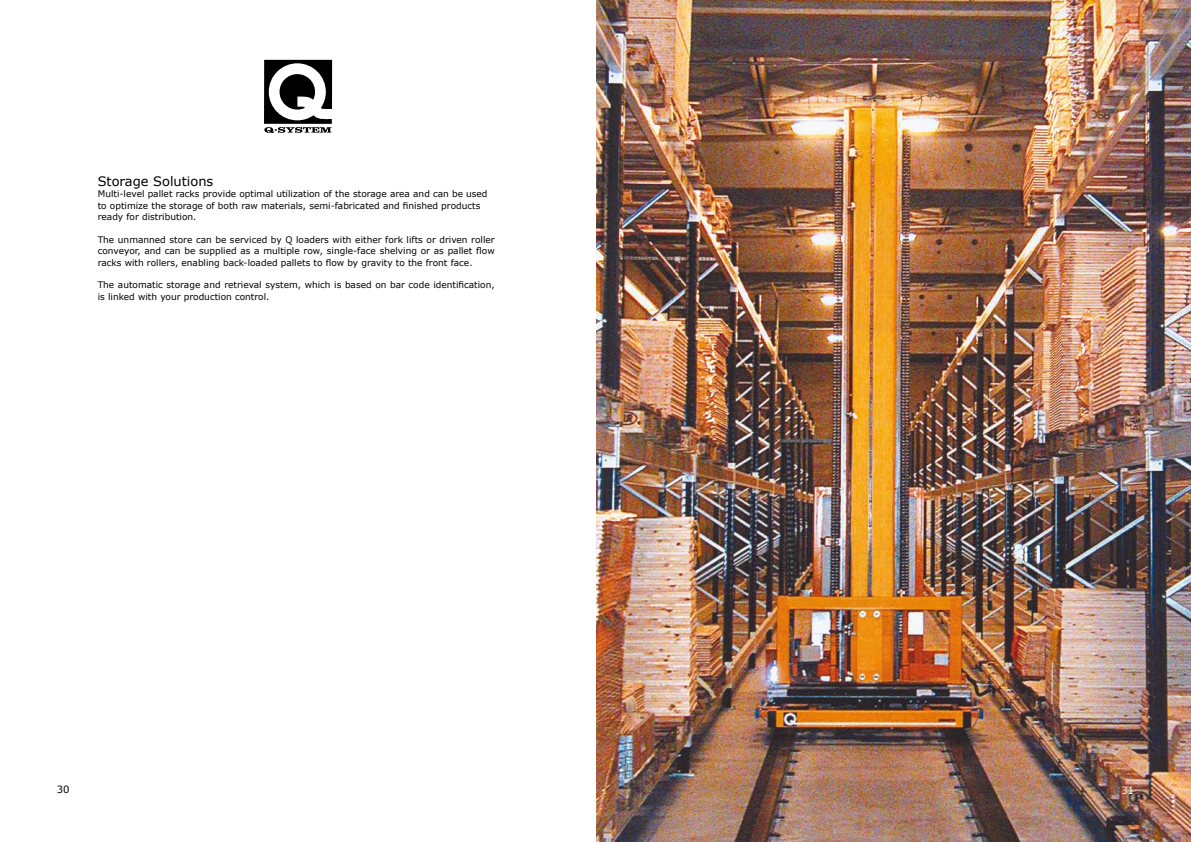
<style>
.page{position:relative;width:1191px;height:842px;background:#fff}
.page>*{position:absolute;margin:0;border:0;box-sizing:border-box;transform-origin:0 0}
.t1{font:13px "Verdana";color:#000}
.t2{font:10px "Verdana";color:#000}
.t3{font:10px "Verdana";color:#fff}
.t4{font:9px/11.4px "Verdana";color:#000}
</style>
<div class="page">
<img style="left:596px;top:0;width:595px;height:842px">
<div style="left:262px;top:58px;width:72px;height:77px;background:linear-gradient(to bottom,#e5e5e5,#fff)"></div>
<svg style="left:264px;top:60px;width:68px;height:73px"></svg>
<h1 class="t1" style="left:98px;top:173px;width:117px">Storage Solutions</h1>
<p class="t4" style="left:98px;top:188px;width:391px">Multi-level pallet racks provide optimal utilization of the storage area and can be used to optimize the storage of both raw materials, semi-fabricated and finished products ready for distribution.</p>
<p class="t4" style="left:98px;top:233px;width:398px;text-align:justify">The unmanned store can be serviced by Q loaders with either fork lifts or driven roller conveyor, and can be supplied as a multiple row, single-face shelving or as pallet flow racks with rollers, enabling back-loaded pallets to flow by gravity to the front face.</p>
<p class="t4" style="left:98px;top:279px;width:398px;line-height:12px">The automatic storage and retrieval system, which is based on bar code identification, is linked with your production control.</p>
<p class="t2" style="left:57px;top:783px;width:14px">30</p>
<p class="t3" style="left:1121px;top:784px;width:14px">31</p>
</div>
